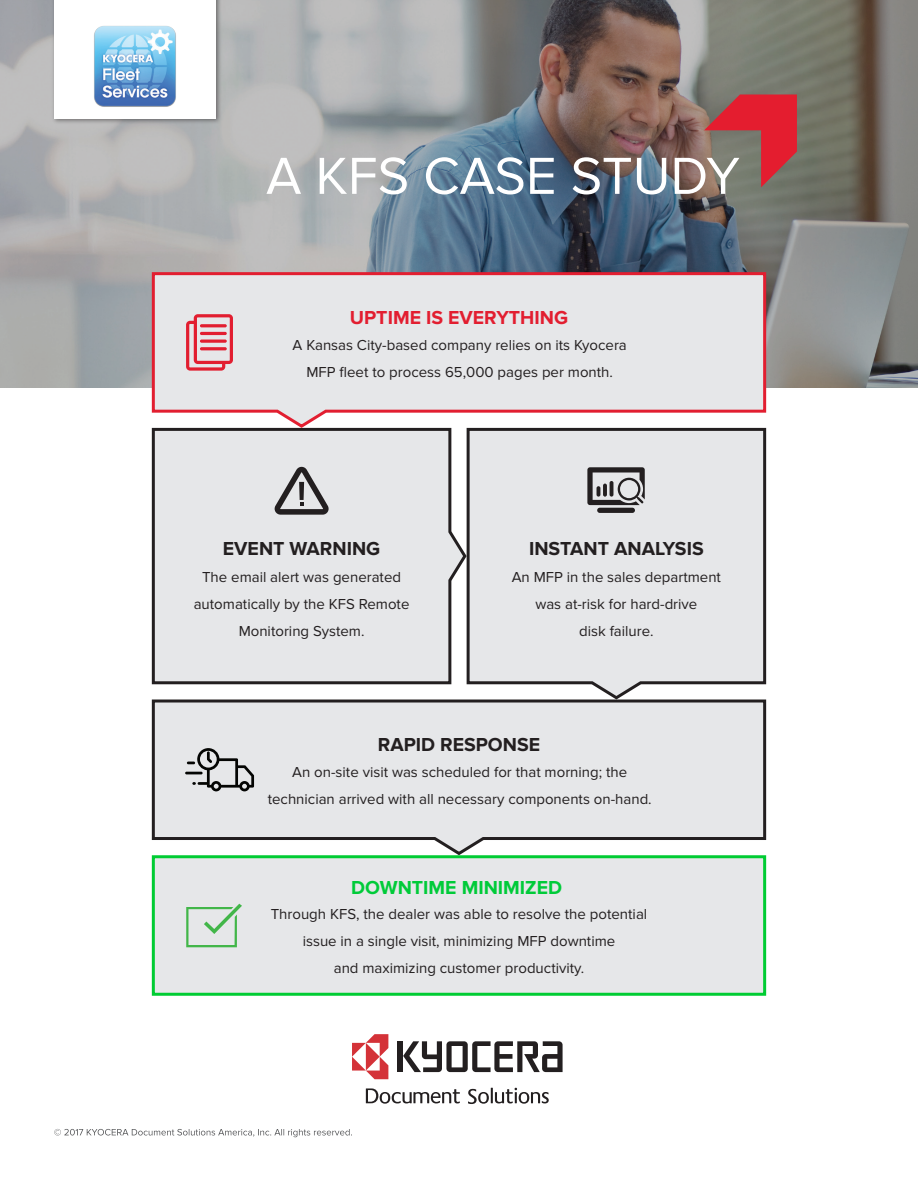
<style>
.page{position:relative;width:918px;height:1188px;background:#fff}
.page>*{position:absolute;margin:0;border:0;box-sizing:border-box;transform-origin:0 0}
.t1{font:54px "Proxima Nova";color:#fff}
.t2{font:700 19.5px "Proxima Nova";color:#231f20}
.t3{font:700 19.5px "Proxima Nova";color:#e21e30}
.t4{font:700 19.5px "Proxima Nova";color:#00cb39}
.t5{font:15px/27px "Proxima Nova";color:#231f20;text-align:center}
</style>
<div class="page">
<img style="left:0;top:0;width:918px;height:388px">
<div style="left:51px;top:0;width:171px;height:125px;background:#231f20;opacity:.5"></div>
<div style="left:54px;top:0;width:162px;height:119px;background:#fff"></div>
<img style="left:94px;top:26px;width:82px;height:81px">
<svg style="left:151px;top:699px;width:616px;height:158px;background:#dfe0e2"></svg>
<svg style="left:465px;top:430px;width:302px;height:271px;background:#e0e1e3"></svg>
<svg style="left:151px;top:430px;width:317px;height:256px;background:#dfe0e2"></svg>
<div style="left:152px;top:855px;width:614px;height:141px;background:#e6e7e9;border:3px solid #0c3"></div>
<svg style="left:150px;top:271px;width:618px;height:159px;background:#e4dbde"></svg>
<svg style="left:186px;top:314px;width:47px;height:57px;background:#e49ea6"></svg>
<hr style="left:200px;top:324px;width:27px;height:3px;background:#e21e30;border-radius:2px">
<hr style="left:200px;top:332px;width:27px;height:3px;background:#e21e30;border-radius:2px">
<hr style="left:200px;top:340px;width:27px;height:3px;background:#e21e30;border-radius:2px">
<hr style="left:200px;top:347px;width:27px;height:3px;background:#e21e30;border-radius:2px">
<svg style="left:185px;top:748px;width:69px;height:43px;background:#adaeb0"></svg>
<svg style="left:186px;top:904px;width:56px;height:43px"></svg>
<svg style="left:275px;top:467px;width:54px;height:48px;background:#a2a1a3"></svg>
<div style="left:597px;top:508px;width:38px;height:5px;background:#231f20;border-radius:3px"></div>
<svg style="left:587px;top:467px;width:58px;height:38px;background:#888788"></svg>
<svg style="left:704px;top:94px;width:93px;height:93px;background:#ac4e50"></svg>
<div style="left:398px;top:1041px;width:5px;height:31px;background:#231f20"></div>
<svg style="left:403px;top:1041px;width:160px;height:31px"></svg>
<svg style="left:352px;top:1034px;width:36px;height:45px"></svg>
<svg style="left:468px;top:1088px;width:81px;height:16px"></svg>
<svg style="left:366px;top:1088px;width:94px;height:16px"></svg>
<svg style="left:54px;top:1129px;width:298px;height:8px"></svg>
<p class="t1" style="left:266px;top:145px;width:475px">A KFS CASE STUDY</p>
<p class="t3" style="left:350px;top:306px;width:220px">UPTIME IS EVERYTHING</p>
<p class="t5" style="left:293px;top:332px;width:336px">A Kansas City-based company relies on its Kyocera<br>MFP fleet to process 65,000 pages per month.</p>
<p class="t2" style="left:223px;top:537px;width:159px">EVENT WARNING</p>
<p class="t5" style="left:194px;top:564px;width:217px">The email alert was generated automatically by the KFS Remote<br>Monitoring System.</p>
<p class="t2" style="left:529px;top:537px;width:176px">INSTANT ANALYSIS</p>
<p class="t5" style="left:512px;top:564px;width:211px">An MFP in the sales department was at-risk for hard-drive<br>disk failure.</p>
<p class="t2" style="left:378px;top:734px;width:164px">RAPID RESPONSE</p>
<p class="t5" style="left:268px;top:759px;width:386px">An on-site visit was scheduled for that morning; the technician arrived with all necessary components on-hand.</p>
<p class="t4" style="left:351px;top:876px;width:212px">DOWNTIME MINIMIZED</p>
<p class="t5" style="left:271px;top:901px;width:378px">Through KFS, the dealer was able to resolve the potential issue in a single visit, minimizing MFP downtime<br>and maximizing customer productivity.</p>
</div>
